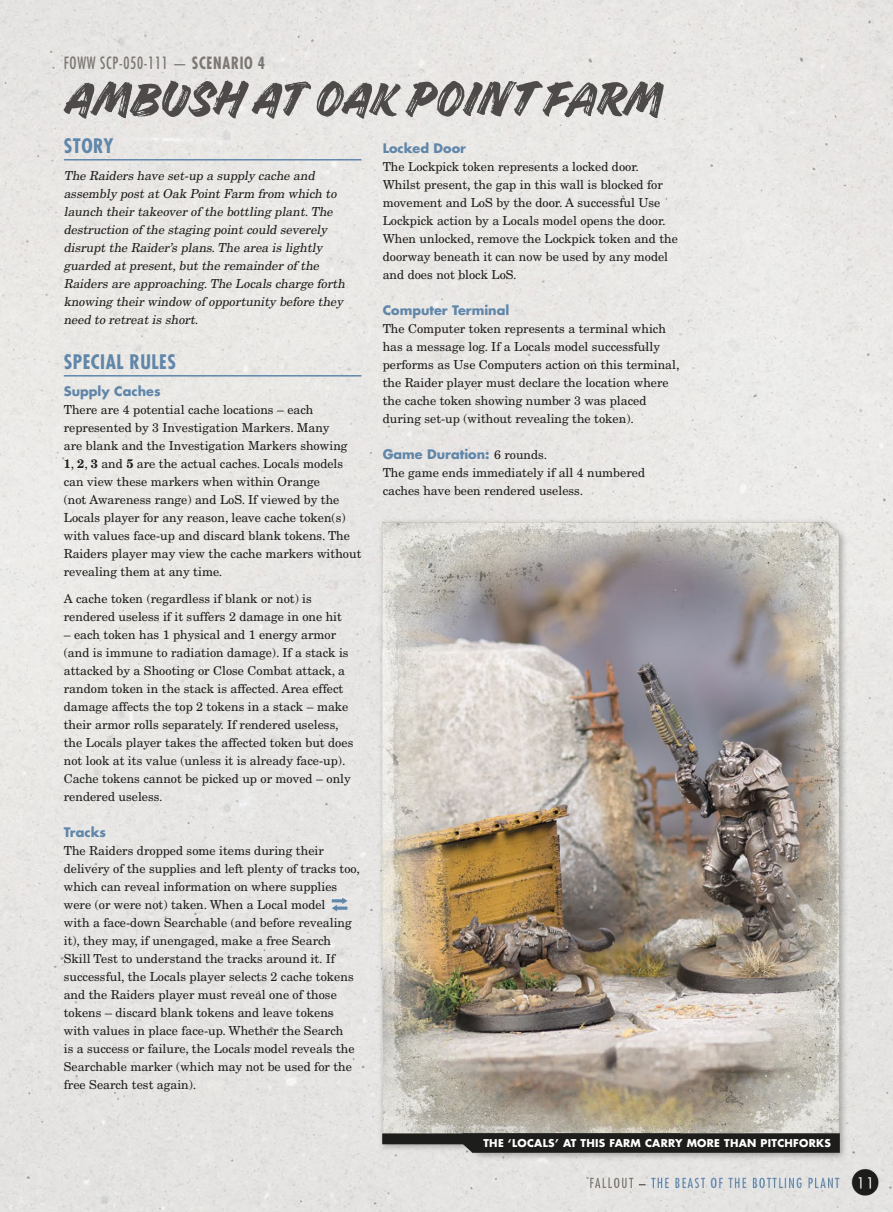
<style>
.page{position:relative;width:893px;height:1212px;background:#fff}
.page>*{position:absolute;margin:0;border:0;box-sizing:border-box;transform-origin:0 0}
.t1{font:57px "Handelson Two";letter-spacing:.01em;color:#4d4a49}
.t2{font:700 condensed 19.5px "Futura Std";letter-spacing:.025em;color:#6086aa}
.t3{font:condensed 16.5px "Futura Std";letter-spacing:.05em;color:#7c7772;scale:.9 1}
.t4{font:700 12.9px "Futura Std";color:#6086aa}
.t5{font:12.3px/18px "New Century Schlbk LT Std";color:#1d1d1b}
.t6{font:italic 12.3px/18px "New Century Schlbk LT Std";color:#1d1d1b}
.t7{font:700 10.5px "Futura Std";letter-spacing:.025em;color:#fff}
.s1{font-weight:700}
.s2{font-family:"New Century Schlbk LT Std";font-weight:400;font-size:12.3px;color:#1d1d1b}
</style>
<div class="page">
<img style="left:0;top:0;width:893px;height:1212px">
<hr style="left:64px;top:159px;width:297px;height:1px;background:#6086aa">
<hr style="left:64px;top:375px;width:297px;height:1px;background:#6086aa">
<svg style="left:332px;top:898px;width:15px;height:13px"></svg>
<svg style="left:462px;top:1133px;width:378px;height:20px;background:#21211f"></svg>
<h3 class="t3" style="left:64px;top:53px;width:225px">FOWW SCP-050-111 — <span class="s1">SCENARIO 4</span></h3>
<h1 class="t1" style="left:64px;top:67px;width:599px">AMBUSH AT OAK POINT FARM</h1>
<h2 class="t2" style="left:64px;top:134px;width:51px">STORY</h2>
<p class="t6" style="left:64px;top:167px;width:285px">The Raiders have set-up a supply cache and assembly post at Oak Point Farm from which to launch their takeover of the bottling plant.The destruction of the staging point could severely disrupt the Raider’s plans.The area is lightly guarded at present,but the remainder of the Raiders are approaching.The Locals charge forth knowing their window of opportunity before they need to retreat is short.</p>
<h2 class="t2" style="left:64px;top:350px;width:114px">SPECIAL RULES</h2>
<p class="t4" style="left:64px;top:383px;width:98px">Supply Caches</p>
<p class="t5" style="left:64px;top:401px;width:299px">There are 4 potential cache locations – each represented by 3 Investigation Markers. Many<br>are blank and the Investigation Markers showing<br><span class="s1">1</span>, <span class="s1">2</span>, <span class="s1">3</span> and <span class="s1">5</span> are the actual caches. Locals models can view these markers when within Orange<br>(not Awareness range) and LoS. If viewed by the Locals player for any reason, leave cache token(s) with values face-up and discard blank tokens. The Raiders player may view the cache markers without revealing them at any time.</p>
<p class="t5" style="left:64px;top:590px;width:280px">A cache token (regardless if blank or not) is rendered useless if it suffers 2 damage in one hit</p>
<p class="t5" style="left:64px;top:626px;width:291px">– each token has 1 physical and 1 energy armor (and is immune to radiation damage). If a stack is attacked by a Shooting or Close Combat attack, a random token in the stack is affected. Area effect damage affects the top 2 tokens in a stack – make their armor rolls separately. If rendered useless, the Locals player takes the affected token but does not look at its value (unless it is already face-up).<br>Cache tokens cannot be picked up or moved – only rendered useless.</p>
<p class="t4" style="left:64px;top:824px;width:44px">Tracks</p>
<p class="t5" style="left:64px;top:842px;width:298px">The Raiders dropped some items during their delivery of the supplies and left plenty of tracks too, which can reveal information on where supplies were (or were not) taken. When a Local model<br>with a face-down Searchable (and before revealing it), they may, if unengaged, make a free Search Skill Test to understand the tracks around it. If successful, the Locals player selects 2 cache tokens and the Raiders player must reveal one of those tokens – discard blank tokens and leave tokens with values in place face-up. Whether the Search<br>is a success or failure, the Locals model reveals the Searchable marker (which may not be used for the free Search test again).</p>
<p class="t4" style="left:383px;top:140px;width:85px">Locked Door</p>
<p class="t5" style="left:383px;top:158px;width:297px">The Lockpick token represents a locked door.<br>Whilst present, the gap in this wall is blocked for movement and LoS by the door. A successful Use Lockpick action by a Locals model opens the door.<br>When unlocked, remove the Lockpick token and the doorway beneath it can now be used by any model and does not block LoS.</p>
<p class="t4" style="left:383px;top:302px;width:128px">Computer Terminal</p>
<p class="t5" style="left:383px;top:320px;width:298px">The Computer token represents a terminal which has a message log. If a Locals model successfully performs as Use Computers action on this terminal, the Raider player must declare the location where the cache token showing number 3 was placed during set-up (without revealing the token).</p>
<p class="t4" style="left:383px;top:446px;width:166px">Game Duration: <span class="s2">6 rounds.</span></p>
<p class="t5" style="left:383px;top:464px;width:264px">The game ends immediately if all 4 numbered caches have been rendered useless.</p>
<p class="t7" style="left:483px;top:1136px;width:349px">THE ‘LOCALS’ AT THIS FARM CARRY MORE THAN PITCHFORKS</p>
</div>
